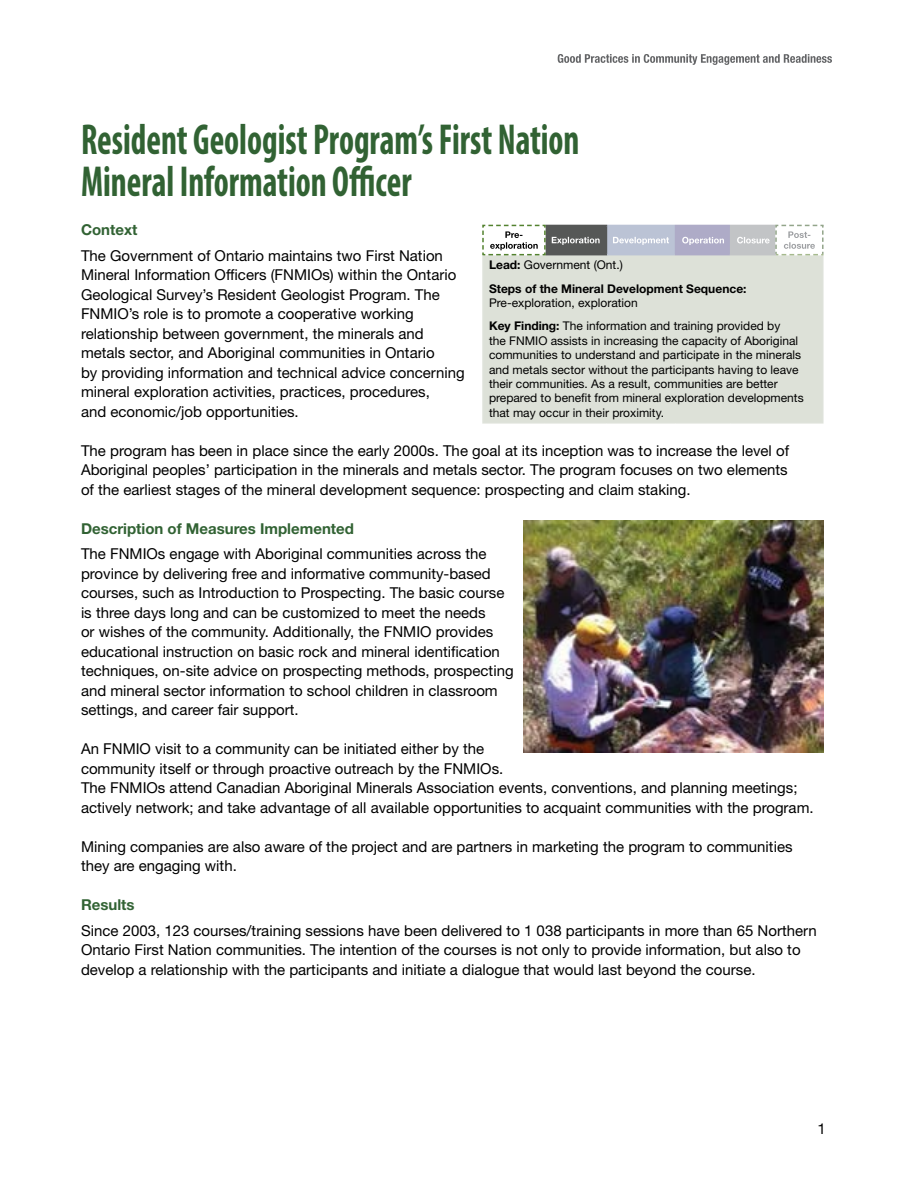
<style>
.page{position:relative;width:918px;height:1188px;background:#fff}
.page>*{position:absolute;margin:0;border:0;box-sizing:border-box;transform-origin:0 0}
.t1{font:700 condensed 43.5px/42px "Myriad Pro";color:#316233;scale:.8 1}
.t2{font:15px/19.5px "Helvetica Neue LT Std";color:#000}
.t3{font:700 15px "Helvetica Neue LT Std";color:#316233}
.t4{font:15px "Helvetica Neue";color:#000}
.t5{font:12px/14.4px "Helvetica Neue LT Std";color:#000}
.t6{font:700 12px/23.4px "Helvetica Neue LT Std";color:#000}
.s1{font-weight:400}
.s2{font-weight:700}
</style>
<div class="page">
<svg style="left:558px;top:54px;width:274px;height:11px"></svg>
<div style="left:545px;top:225px;width:61px;height:30px;background:#565857"></div>
<div style="left:606px;top:225px;width:70px;height:30px;background:#bbc3d5"></div>
<div style="left:676px;top:225px;width:55px;height:30px;background:#aeabc7"></div>
<div style="left:731px;top:225px;width:45px;height:30px;background:#c2c4c6"></div>
<div style="left:483px;top:255px;width:340px;height:168px;background:#dde1d8"></div>
<hr style="left:822px;top:255px;width:2px;height:167px;background:#dfe3db">
<hr style="left:546px;top:254px;width:61px;height:1px;background:#565857">
<hr style="left:675px;top:254px;width:55px;height:1px;background:#aeabc7">
<hr style="left:730px;top:254px;width:46px;height:1px;background:#c2c4c6">
<hr style="left:482px;top:255px;width:2px;height:167px;background:#dfe3db">
<hr style="left:482px;top:422px;width:63px;height:2px;background:#dfe3db">
<hr style="left:545px;top:422px;width:61px;height:2px;background:#dfe3db">
<hr style="left:606px;top:422px;width:70px;height:2px;background:#dfe3db">
<hr style="left:676px;top:422px;width:55px;height:2px;background:#dfe3db">
<hr style="left:731px;top:422px;width:45px;height:2px;background:#dfe3db">
<hr style="left:776px;top:422px;width:48px;height:2px;background:#dfe3db">
<hr style="left:675px;top:225px;width:55px;height:1px;background:#aeabc7">
<svg style="left:675px;top:226px;width:1px;height:28px"></svg>
<hr style="left:730px;top:225px;width:45px;height:1px;background:#c2c4c6">
<svg style="left:730px;top:226px;width:1px;height:28px"></svg>
<hr style="left:546px;top:225px;width:61px;height:1px;background:#565857">
<svg style="left:606px;top:226px;width:1px;height:28px"></svg>
<svg style="left:482px;top:224px;width:64px;height:32px"></svg>
<svg style="left:552px;top:237px;width:48px;height:8px"></svg>
<svg style="left:613px;top:237px;width:56px;height:8px"></svg>
<svg style="left:682px;top:237px;width:42px;height:8px"></svg>
<svg style="left:737px;top:224px;width:87px;height:31px"></svg>
<img style="left:523px;top:521px;width:301px;height:231px">
<h1 class="t1" style="left:81px;top:118px;width:625px">Resident Geologist Program’s First Nation<br>Mineral Information Officer</h1>
<h2 class="t3" style="left:81px;top:220px;width:58px">Context</h2>
<p class="t2" style="left:81px;top:245px;width:385px">The Government of Ontario maintains two First Nation Mineral Information Officers (FNMIOs) within the Ontario Geological Survey’s Resident Geologist Program. The FNMIO’s role is to promote a cooperative working relationship between government, the minerals and metals sector, and Aboriginal communities in Ontario<br>by providing information and technical advice concerning mineral exploration activities, practices, procedures,<br>and economic/job opportunities.</p>
<p class="t2" style="left:81px;top:440px;width:710px;text-align:justify">The program has been in place since the early 2000s. The goal at its inception was to increase the level of Aboriginal peoples’ participation in the minerals and metals sector. The program focuses on two elements of the earliest stages of the mineral development sequence: prospecting and claim staking.</p>
<h2 class="t3" style="left:81px;top:519px;width:274px">Description of Measures Implemented</h2>
<p class="t2" style="left:81px;top:544px;width:434px">The FNMIOs engage with Aboriginal communities across the province by delivering free and informative community-based courses, such as Introduction to Prospecting. The basic course is three days long and can be customized to meet the needs<br>or wishes of the community. Additionally, the FNMIO provides educational instruction on basic rock and mineral identification techniques, on-site advice on prospecting methods, prospecting and mineral sector information to school children in classroom settings, and career fair support.</p>
<p class="t2" style="left:81px;top:739px;width:734px">An FNMIO visit to a community can be initiated either by the<br>community itself or through proactive outreach by the FNMIOs.<br>The FNMIOs attend Canadian Aboriginal Minerals Association events, conventions, and planning meetings; actively network; and take advantage of all available opportunities to acquaint communities with the program.</p>
<p class="t2" style="left:81px;top:836px;width:713px">Mining companies are also aware of the project and are partners in marketing the program to communities they are engaging with.</p>
<h2 class="t3" style="left:81px;top:895px;width:55px">Results</h2>
<p class="t2" style="left:81px;top:920px;width:737px">Since 2003, 123 courses/training sessions have been delivered to 1 038 participants in more than 65 Northern<br>Ontario First Nation communities. The intention of the courses is not only to provide information, but also to develop a relationship with the participants and initiate a dialogue that would last beyond the course.</p>
<p class="t6" style="left:489px;top:253px;width:259px">Lead: <span class="s1">Government (Ont.)<br></span>Steps of the Mineral Development Sequence:</p>
<p class="t5" style="left:489px;top:291px;width:293px;line-height:23.4px">Pre-exploration, exploration<br><span class="s2">Key Finding:</span> The information and training provided by</p>
<p class="t5" style="left:489px;top:333px;width:316px">the FNMIO assists in increasing the capacity of Aboriginal communities to understand and participate in the minerals and metals sector without the participants having to leave their communities. As a result, communities are better prepared to benefit from mineral exploration developments that may occur in their proximity.</p>
<p class="t4" style="left:817px;top:1118px;width:10px">1</p>
</div>
